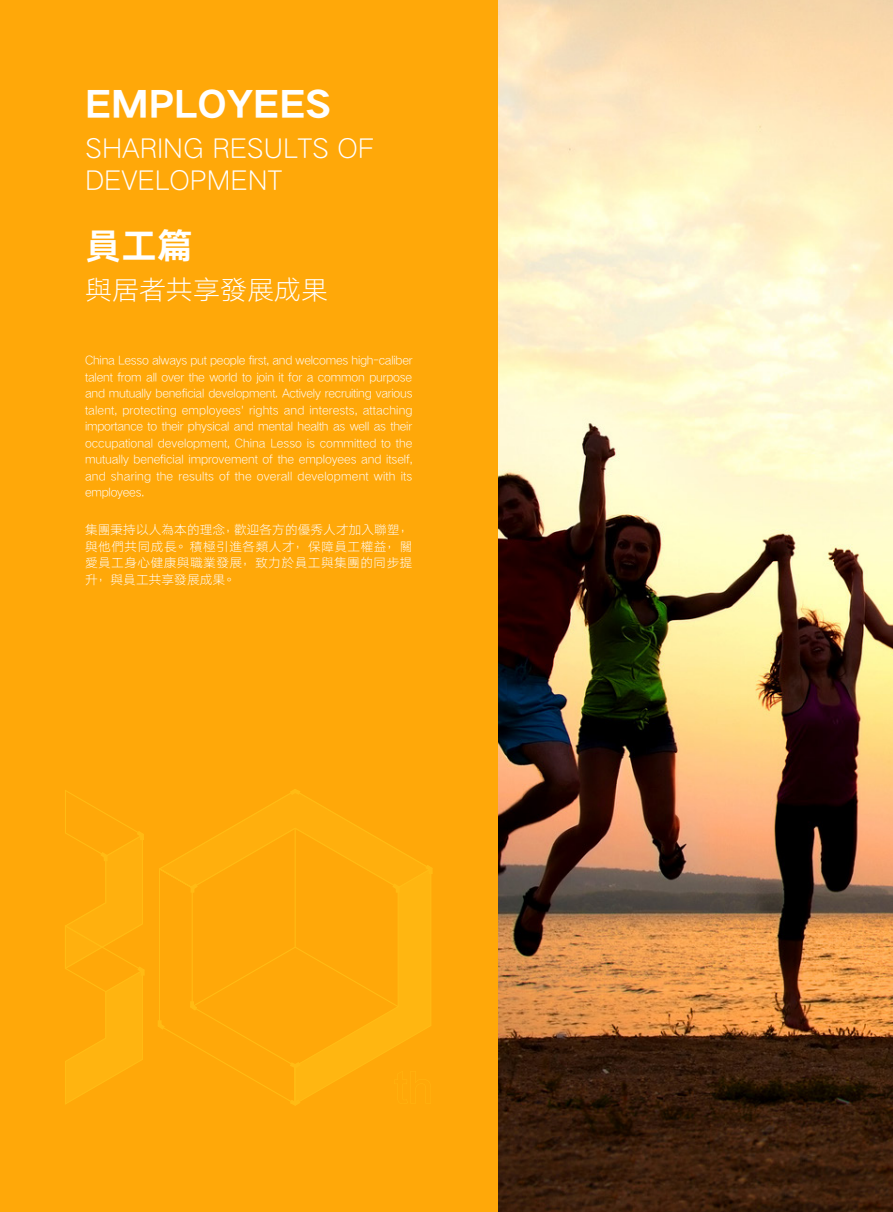
<style>
.page{position:relative;width:893px;height:1212px;background:#fff}
.page>*{position:absolute;margin:0;border:0;box-sizing:border-box;transform-origin:0 0}
.一号标题_产品篇{font:36px "HY Qi Hei HZS";color:#fff}
.二号标题_产品篇{font:27px/32.4px "HY Qi Hei DZS";color:#fff}
.中文正文{font:12.75px/16.5px "HY Qi Hei DZS";letter-spacing:.03em;color:#fff;text-align:justify}
.英文正文{font:12px/16.5px "HY Qi Hei DZS";letter-spacing:.015em;color:#fff;text-align:justify}
</style>
<div class="page">
<img style="left:498px;top:0;width:395px;height:1212px">
<div style="left:0;top:0;width:498px;height:1212px;background:#ffa809"></div>
<svg style="left:158px;top:789px;width:275px;height:317px"></svg>
<svg style="left:65px;top:790px;width:80px;height:314px"></svg>
<p class="一号标题_产品篇" style="left:85px;top:77px;width:248px">EMPLOYEES</p>
<p class="二号标题_产品篇" style="left:85px;top:131px;width:291px">SHARING RESULTS OF<br>DEVELOPMENT</p>
<p class="一号标题_产品篇" style="left:85px;top:219px;width:109px">員工篇</p>
<p class="二号标题_产品篇" style="left:85px;top:273px;width:244px">與居者共享發展成果</p>
<p class="英文正文" style="left:85px;top:352px;width:329px">China Lesso always put people first, and welcomes high-caliber talent from all over the world to join it for a common purpose and mutually beneficial development. Actively recruiting various talent, protecting employees' rights and interests, attaching importance to their physical and mental health as well as their occupational development, China Lesso is committed to the mutually beneficial improvement of the employees and itself, and sharing the results of the overall development with its employees.</p>
<p class="中文正文" style="left:85px;top:521px;width:329px">集團秉持以人為本的理念，歡迎各方的優秀人才加入聯塑，與他們共同成長。積極引進各類人才，保障員工權益，關愛員工身心健康與職業發展，致力於員工與集團的同步提升，與員工共享發展成果。</p>
</div>
